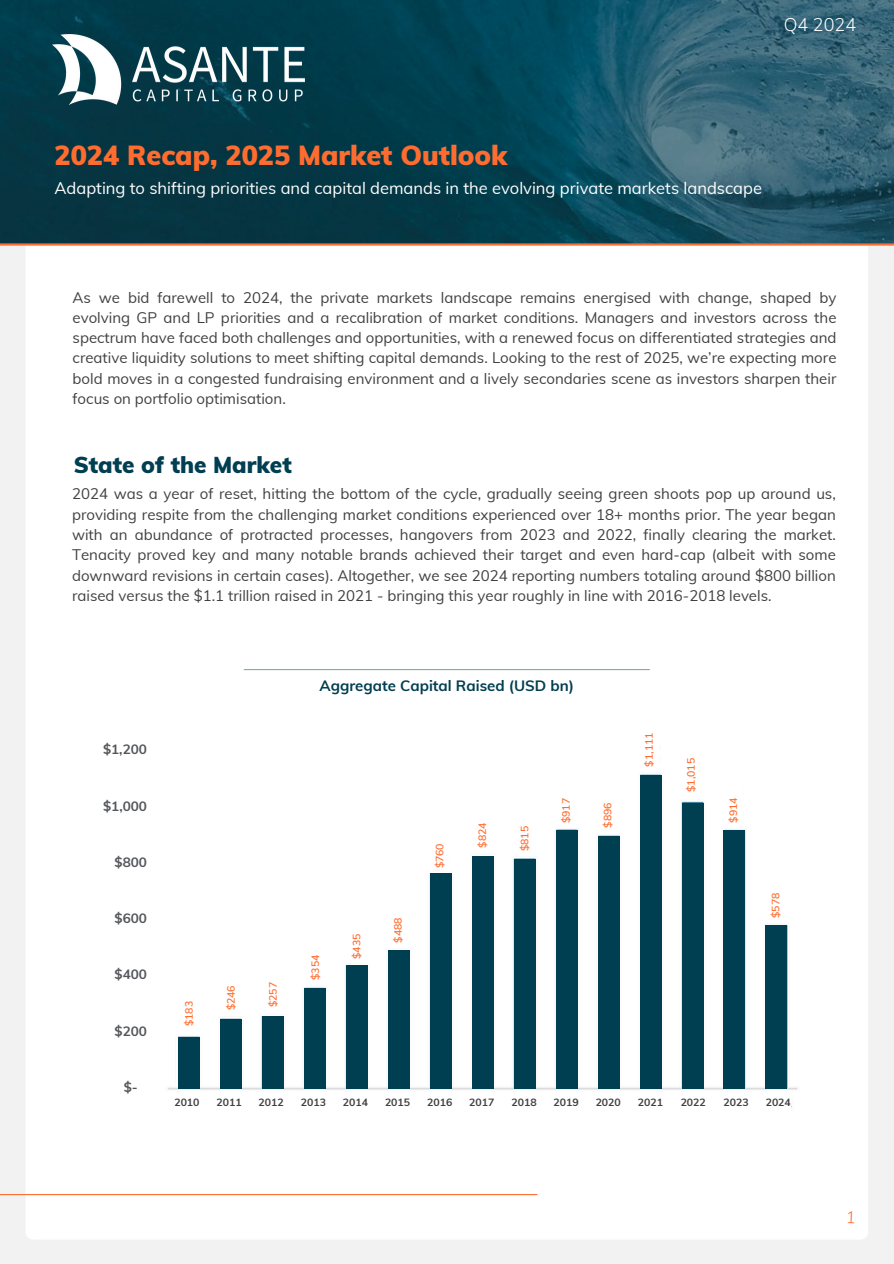
<style>
.page{position:relative;width:894px;height:1264px;background:#fff}
.page>*{position:absolute;margin:0;border:0;box-sizing:border-box;transform-origin:0 0}
.t1{font:900 27px "Muli";color:#ff6c2f}
.t2{font:900 22.5px "Muli";color:#003e51}
.t3{font:300 18px "Muli";color:#fff}
.t4{font:16.5px "Muli";color:#fff}
.t5{font:15px/20.2px "Muli";color:#404040;text-align:justify}
.t6{font:700 15px "Muli";color:#003e51}
.t7{font:700 13.5px "Muli";color:#53565a}
.t8{font:600 10.5px "Muli";color:#ff6c2f}
.t9{font:700 10.5px "Muli";color:#404040}
</style>
<div class="page">
<div style="left:0;top:0;width:893px;height:1263px;background:#f2f2f2"></div>
<div style="left:26px;top:245px;width:841px;height:994px;background:#fff"></div>
<svg style="left:0;top:0;width:893px;height:243px;background:#124959"></svg>
<hr style="left:0;top:243px;width:893px;height:2px;background:#ff6c2f">
<hr style="left:0;top:1193px;width:537px;height:2px;background:#ff6c2f">
<img style="left:52px;top:34px;width:252px;height:70px">
<hr style="left:244px;top:669px;width:405px;height:1px;background:#80a9be">
<div style="left:84px;top:707px;width:716px;height:422px;background:#fff"></div>
<div style="left:178px;top:1036px;width:21px;height:52px;background:#003e51"></div>
<div style="left:220px;top:1018px;width:21px;height:70px;background:#003e51"></div>
<div style="left:262px;top:1016px;width:21px;height:72px;background:#003e51"></div>
<div style="left:304px;top:988px;width:21px;height:100px;background:#003e51"></div>
<div style="left:346px;top:965px;width:21px;height:123px;background:#003e51"></div>
<div style="left:388px;top:950px;width:21px;height:138px;background:#003e51"></div>
<div style="left:430px;top:873px;width:21px;height:215px;background:#003e51"></div>
<div style="left:472px;top:856px;width:21px;height:232px;background:#003e51"></div>
<div style="left:513px;top:858px;width:22px;height:230px;background:#003e51"></div>
<div style="left:555px;top:829px;width:22px;height:259px;background:#003e51"></div>
<div style="left:597px;top:836px;width:22px;height:252px;background:#003e51"></div>
<div style="left:639px;top:775px;width:22px;height:313px;background:#003e51"></div>
<div style="left:681px;top:802px;width:22px;height:286px;background:#003e51"></div>
<div style="left:723px;top:830px;width:22px;height:258px;background:#003e51"></div>
<div style="left:765px;top:925px;width:22px;height:163px;background:#003e51"></div>
<div style="left:72px;top:735px;width:86px;height:394px;background:#fff"></div>
<div style="left:174px;top:1096px;width:616px;height:15px;background:#fff"></div>
<div style="left:739px;top:1111px;width:74px;height:24px;background:#fff"></div>
<div style="left:180px;top:975px;width:18px;height:55px;background:#fff"></div>
<div style="left:222px;top:960px;width:18px;height:54px;background:#fff"></div>
<div style="left:264px;top:956px;width:18px;height:55px;background:#fff"></div>
<div style="left:306px;top:929px;width:19px;height:55px;background:#fff"></div>
<div style="left:347px;top:908px;width:19px;height:55px;background:#fff"></div>
<div style="left:389px;top:892px;width:18px;height:55px;background:#fff"></div>
<div style="left:430px;top:818px;width:19px;height:54px;background:#fff"></div>
<div style="left:473px;top:797px;width:19px;height:55px;background:#fff"></div>
<div style="left:515px;top:801px;width:19px;height:54px;background:#fff"></div>
<div style="left:557px;top:772px;width:18px;height:55px;background:#fff"></div>
<div style="left:598px;top:777px;width:19px;height:55px;background:#fff"></div>
<div style="left:641px;top:710px;width:17px;height:61px;background:#fff"></div>
<div style="left:683px;top:735px;width:17px;height:62px;background:#fff"></div>
<div style="left:725px;top:766px;width:17px;height:61px;background:#fff"></div>
<div style="left:767px;top:861px;width:18px;height:62px;background:#fff"></div>
<svg style="left:847px;top:1211px;width:7px;height:12px"></svg>
<p class="t3" style="left:783px;top:13px;width:74px">Q4 2024</p>
<p class="t1" style="left:54px;top:138px;width:454px">2024 Recap, 2025 Market Outlook</p>
<p class="t4" style="left:54px;top:178px;width:709px">Adapting to shifting priorities and capital demands in the evolving private markets landscape</p>
<p class="t5" style="left:73px;top:287px;width:765px">As we bid farewell to 2024, the private markets landscape remains energised with change, shaped by evolving GP and LP priorities and a recalibration of market conditions. Managers and investors across the spectrum have faced both challenges and opportunities, with a renewed focus on differentiated strategies and creative liquidity solutions to meet shifting capital demands. Looking to the rest of 2025, we’re expecting more bold moves in a congested fundraising environment and a lively secondaries scene as investors sharpen their focus on portfolio optimisation.</p>
<p class="t2" style="left:74px;top:450px;width:219px">State of the Market</p>
<p class="t5" style="left:72px;top:483px;width:765px">2024 was a year of reset, hitting the bottom of the cycle, gradually seeing green shoots pop up around us, providing respite from the challenging market conditions experienced over 18+ months prior. The year began with an abundance of protracted processes, hangovers from 2023 and 2022, finally clearing the market.<br>Tenacity proved key and many notable brands achieved their target and even hard-cap (albeit with some downward revisions in certain cases). Altogether, we see 2024 reporting numbers totaling around $800 billion raised versus the $1.1 trillion raised in 2021 - bringing this year roughly in line with 2016-2018 levels.</p>
<p class="t7" style="left:103px;top:740px;width:45px">$1,200</p>
<h3 class="t7" style="left:103px;top:797px;width:45px">$1,000</h3>
<h1 class="t7" style="left:115px;top:853px;width:34px">$800</h1>
<h4 class="t7" style="left:115px;top:909px;width:34px">$600</h4>
<h6 class="t7" style="left:115px;top:965px;width:34px">$400</h6>
<h2 class="t7" style="left:115px;top:1022px;width:34px">$200</h2>
<h6 class="t7" style="left:124px;top:1078px;width:16px">$-</h6>
<p class="t8" style="left:182px;top:1026px;width:27px;rotate:-90deg">$183</p>
<p class="t8" style="left:224px;top:1010px;width:27px;rotate:-90deg">$246</p>
<p class="t8" style="left:266px;top:1007px;width:27px;rotate:-90deg">$257</p>
<p class="t6" style="left:319px;top:676px;width:256px">Aggregate Capital Raised (USD bn)</p>
<p class="t8" style="left:308px;top:979px;width:27px;rotate:-90deg">$354</p>
<p class="t8" style="left:350px;top:958px;width:27px;rotate:-90deg">$435</p>
<p class="t8" style="left:391px;top:942px;width:27px;rotate:-90deg">$488</p>
<p class="t8" style="left:432px;top:868px;width:27px;rotate:-90deg">$760</p>
<p class="t8" style="left:475px;top:847px;width:27px;rotate:-90deg">$824</p>
<p class="t8" style="left:517px;top:851px;width:27px;rotate:-90deg">$815</p>
<p class="t8" style="left:559px;top:823px;width:27px;rotate:-90deg">$917</p>
<p class="t8" style="left:600px;top:827px;width:27px;rotate:-90deg">$896</p>
<p class="t8" style="left:642px;top:766px;width:36px;rotate:-90deg">$1,111</p>
<p class="t8" style="left:684px;top:792px;width:36px;rotate:-90deg">$1,015</p>
<p class="t8" style="left:726px;top:822px;width:27px;rotate:-90deg">$914</p>
<p class="t8" style="left:768px;top:918px;width:27px;rotate:-90deg">$578</p>
<p class="t9" style="left:174px;top:1095px;width:27px">2010</p>
<h5 class="t9" style="left:216px;top:1095px;width:27px">2011</h5>
<p class="t9" style="left:258px;top:1095px;width:27px">2012</p>
<p class="t9" style="left:300px;top:1095px;width:27px">2013</p>
<h5 class="t9" style="left:343px;top:1095px;width:27px">2014</h5>
<h5 class="t9" style="left:385px;top:1095px;width:27px">2015</h5>
<h5 class="t9" style="left:427px;top:1095px;width:27px">2016</h5>
<h5 class="t9" style="left:469px;top:1095px;width:27px">2017</h5>
<h5 class="t9" style="left:511px;top:1095px;width:27px">2018</h5>
<h5 class="t9" style="left:553px;top:1095px;width:27px">2019</h5>
<p class="t9" style="left:595px;top:1095px;width:27px">2020</p>
<p class="t9" style="left:637px;top:1095px;width:27px">2021</p>
<p class="t9" style="left:680px;top:1095px;width:27px">2022</p>
<p class="t9" style="left:723px;top:1095px;width:27px">2023</p>
<p class="t9" style="left:765px;top:1095px;width:27px">2024</p>
</div>
